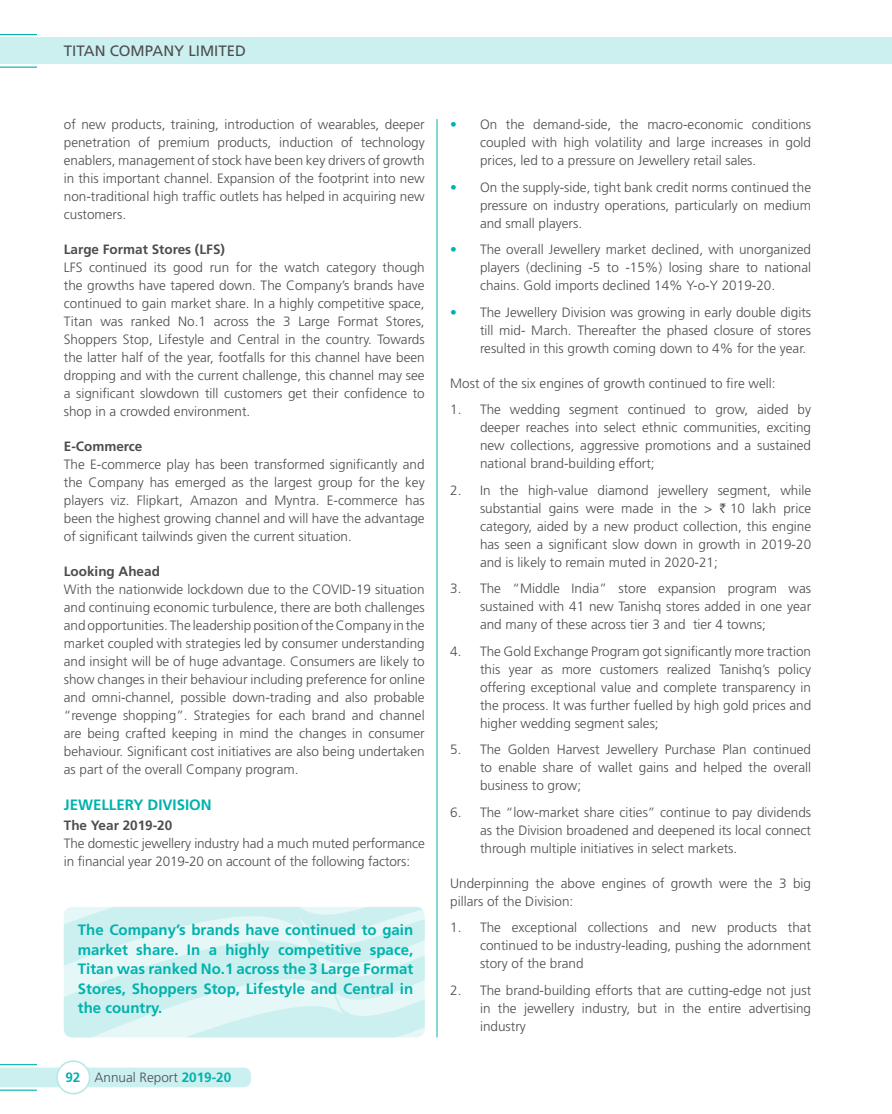
<style>
.page{position:relative;width:892px;height:1114px;background:#fff}
.page>*{position:absolute;margin:0;border:0;box-sizing:border-box;transform-origin:0 0}
.t1{font:700 15px/19.5px "Frutiger LT Std";color:#00b2ad;text-align:justify}
.t2{font:15px "Frutiger LT Std";color:#4d4d4f}
.t3{font:300 13.5px/18px "Frutiger LT Std";color:#4d4d4f;text-align:justify}
.t4{font:700 13.5px "Frutiger LT Std";color:#4d4d4f}
.s1{font-weight:700;color:#00b2ad}
.s2{color:#00b2ad}
.s3{font-family:"Rupee";font-weight:400}
</style>
<div class="page">
<div style="left:0;top:1067px;width:251px;height:20px;background:#ccf0ef"></div>
<div style="left:57px;top:1061px;width:32px;height:32px;background:#fff;border-radius:50%"></div>
<div style="left:56px;top:1060px;width:34px;height:34px;border:2px solid #b3e8e6;border-radius:50%"></div>
<div style="left:0;top:37px;width:891px;height:27px;background:#ccf0ef"></div>
<hr style="left:0;top:34px;width:37px;height:1px;background:#00b2ad">
<hr style="left:0;top:67px;width:37px;height:1px;background:#00b2ad">
<hr style="left:0;top:1064px;width:37px;height:1px;background:#00b2ad">
<hr style="left:0;top:1089px;width:37px;height:1px;background:#00b2ad">
<svg style="left:64px;top:907px;width:360px;height:130px;background:#d6f2f2"></svg>
<hr style="left:436px;top:119px;width:1px;height:918px;background:#00b2ad">
<p class="t2" style="left:64px;top:42px;width:183px">TITAN COMPANY LIMITED</p>
<p class="t3" style="left:64px;top:116px;width:362px">of new products, training, introduction of wearables, deeper penetration of premium products, induction of technology enablers, management of stock have been key drivers of growth in this important channel. Expansion of the footprint into new non-traditional high traffic outlets has helped in acquiring new customers.</p>
<p class="t4" style="left:64px;top:242px;width:163px">Large Format Stores (LFS)</p>
<p class="t3" style="left:64px;top:259px;width:362px">LFS continued its good run for the watch category though the growths have tapered down. The Company’s brands have continued to gain market share. In a highly competitive space, Titan was ranked No.1 across the 3 Large Format Stores, Shoppers Stop, Lifestyle and Central in the country. Towards the latter half of the year, footfalls for this channel have been dropping and with the current challenge, this channel may see a significant slowdown till customers get their confidence to shop in a crowded environment.</p>
<p class="t4" style="left:64px;top:439px;width:80px">E-Commerce</p>
<p class="t3" style="left:64px;top:456px;width:362px">The E-commerce play has been transformed significantly and the Company has emerged as the largest group for the key players viz. Flipkart, Amazon and Myntra. E-commerce has been the highest growing channel and will have the advantage of significant tailwinds given the current situation.</p>
<p class="t4" style="left:64px;top:563px;width:98px">Looking Ahead</p>
<p class="t3" style="left:64px;top:581px;width:362px">With the nationwide lockdown due to the COVID-19 situation and continuing economic turbulence, there are both challenges and opportunities. The leadership position of the Company in the market coupled with strategies led by consumer understanding and insight will be of huge advantage. Consumers are likely to show changes in their behaviour including preference for online and omni-channel, possible down-trading and also probable “revenge shopping”. Strategies for each brand and channel are being crafted keeping in mind the changes in consumer behaviour. Significant cost initiatives are also being undertaken as part of the overall Company program.</p>
<p class="t1" style="left:64px;top:794px;width:149px">JEWELLERY DIVISION</p>
<p class="t4" style="left:64px;top:817px;width:110px">The Year 2019-20</p>
<p class="t3" style="left:64px;top:834px;width:362px">The domestic jewellery industry had a much muted performance in financial year 2019-20 on account of the following factors:</p>
<p class="t1" style="left:78px;top:920px;width:337px">The Company’s brands have continued to gain market share. In a highly competitive space, Titan was ranked No.1 across the 3 Large Format Stores, Shoppers Stop, Lifestyle and Central in the country.</p>
<p class="t3" style="left:65px;top:1069px;width:167px"><span class="s1">92</span> Annual Report <span class="s1">2019-20</span></p>
<p class="t3" style="left:480px;top:116px;width:332px;text-indent:-30px"><span class="s2">•</span> On the demand-side, the macro-economic conditions coupled with high volatility and large increases in gold prices, led to a pressure on Jewellery retail sales.</p>
<p class="t3" style="left:480px;top:178px;width:332px;text-indent:-30px"><span class="s2">•</span> On the supply-side, tight bank credit norms continued the pressure on industry operations, particularly on medium and small players.</p>
<p class="t3" style="left:480px;top:241px;width:332px;text-indent:-30px"><span class="s2">•</span> The overall Jewellery market declined, with unorganized players (declining -5 to -15%) losing share to national chains. Gold imports declined 14% Y-o-Y 2019-20.</p>
<p class="t3" style="left:480px;top:303px;width:332px;text-indent:-30px"><span class="s2">•</span> The Jewellery Division was growing in early double digits till mid- March. Thereafter the phased closure of stores resulted in this growth coming down to 4% for the year.</p>
<p class="t3" style="left:450px;top:374px;width:327px">Most of the six engines of growth continued to fire well:</p>
<p class="t3" style="left:480px;top:401px;width:332px;text-indent:-30px">1. The wedding segment continued to grow, aided by deeper reaches into select ethnic communities, exciting new collections, aggressive promotions and a sustained national brand-building effort;</p>
<p class="t3" style="left:480px;top:481px;width:332px;text-indent:-30px">2. In the high-value diamond jewellery segment, while substantial gains were made in the &gt; <span class="s3">`</span> 10 lakh price category, aided by a new product collection, this engine has seen a significant slow down in growth in 2019-20 and is likely to remain muted in 2020-21;</p>
<p class="t3" style="left:480px;top:580px;width:332px;text-indent:-30px">3. The “Middle India” store expansion program was sustained with 41 new Tanishq stores added in one year and many of these across tier 3 and tier 4 towns;</p>
<p class="t3" style="left:480px;top:642px;width:332px;text-indent:-30px">4. The Gold Exchange Program got significantly more traction this year as more customers realized Tanishq’s policy offering exceptional value and complete transparency in the process. It was further fuelled by high gold prices and higher wedding segment sales;</p>
<p class="t3" style="left:480px;top:741px;width:332px;text-indent:-30px">5. The Golden Harvest Jewellery Purchase Plan continued to enable share of wallet gains and helped the overall business to grow;</p>
<p class="t3" style="left:480px;top:803px;width:332px;text-indent:-30px">6. The “low-market share cities” continue to pay dividends as the Division broadened and deepened its local connect through multiple initiatives in select markets.</p>
<p class="t3" style="left:450px;top:874px;width:362px">Underpinning the above engines of growth were the 3 big pillars of the Division:</p>
<p class="t3" style="left:480px;top:919px;width:332px;text-indent:-30px">1. The exceptional collections and new products that continued to be industry-leading, pushing the adornment story of the brand</p>
<p class="t3" style="left:480px;top:981px;width:332px;text-indent:-30px">2. The brand-building efforts that are cutting-edge not just in the jewellery industry, but in the entire advertising industry</p>
</div>
